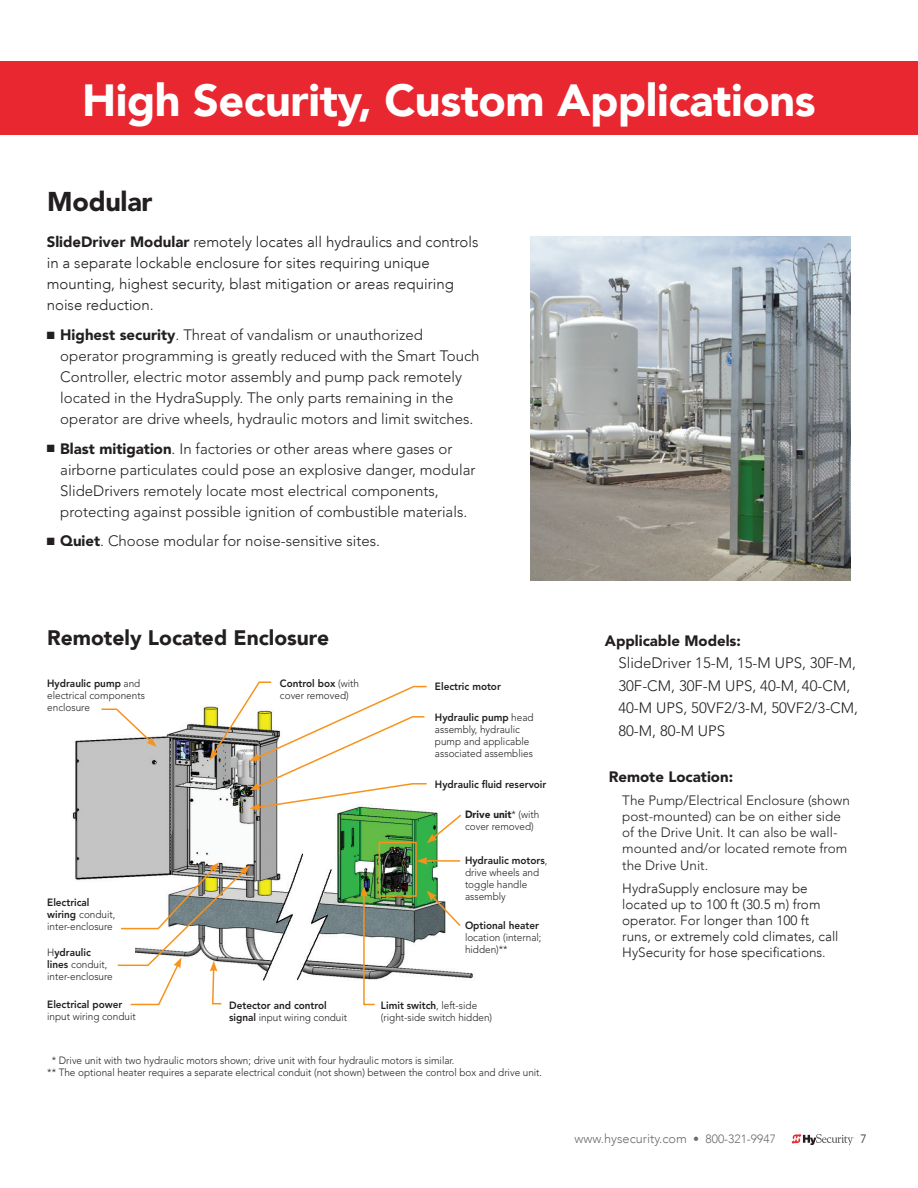
<style>
.page{position:relative;width:918px;height:1188px;background:#fff}
.page>*{position:absolute;margin:0;border:0;box-sizing:border-box;transform-origin:0 0}
.t1{font:900 45px "Avenir 95";letter-spacing:-.01em;color:#fff}
.t2{font:900 27px "Avenir LT Std";letter-spacing:-.01em;color:#231f20}
.t3{font:900 21px "Avenir 95";color:#231f20}
.t4{font:300 15px/21px "Avenir LT Std";color:#231f20}
.t5{font:300 15px/21px "Avenir LT";color:#231f20}
.t6{font:900 15px "Avenir LT Std";color:#231f20}
.t7{font:300 13.5px/16.2px "Avenir LT";color:#231f20}
.t8{font:300 13.5px/16.2px "Avenir LT Std";color:#231f20}
.t9{font:300 12.75px "Avenir LT";color:#6c6d70}
.t10{font:300 12px "Avenir LT";color:#231f20}
.t11{font:300 10.5px/12px "Avenir LT Std";color:#231f20;scale:.95 1}
.t12{font:800 10.5px/12px "Avenir LT Std";color:#231f20;scale:.95 1}
.s1{font-family:"Avenir 95";font-weight:900}
.s2{font-weight:900}
.s3{font-weight:800}
.s4{font-weight:300}
.s5{font-size:12px}
</style>
<div class="page">
<div style="left:0;top:61px;width:918px;height:73px;background:#e82730"></div>
<img style="left:531px;top:236px;width:319px;height:345px">
<svg style="left:792px;top:1133px;width:62px;height:12px"></svg>
<img style="left:72px;top:706px;width:401px;height:275px">
<div style="left:107px;top:930px;width:28px;height:30px;background:#fff"></div>
<div style="left:379px;top:842px;width:38px;height:55px;border:2px solid #f7931d"></div>
<hr style="left:425px;top:860px;width:35px;height:2px;background:#f7931d">
<svg style="left:417px;top:857px;width:10px;height:8px"></svg>
<svg style="left:427px;top:891px;width:35px;height:37px"></svg>
<svg style="left:116px;top:862px;width:134px;height:144px"></svg>
<svg style="left:360px;top:886px;width:16px;height:120px"></svg>
<svg style="left:100px;top:708px;width:57px;height:39px"></svg>
<svg style="left:210px;top:681px;width:253px;height:162px"></svg>
<h1 class="t1" style="left:82px;top:73px;width:735px">High Security, Custom Applications</h1>
<h2 class="t2" style="left:47px;top:185px;width:107px">Modular</h2>
<p class="t5" style="left:47px;top:232px;width:433px"><span class="s1">SlideDriver Modular</span> remotely locates all hydraulics and controls in a separate lockable enclosure for sites requiring unique mounting, highest security, blast mitigation or areas requiring noise reduction.</p>
<p class="t4" style="left:60px;top:324px;width:421px;text-indent:-14px">■ <span class="s2">Highest security</span>. Threat of vandalism or unauthorized operator programming is greatly reduced with the Smart Touch Controller, electric motor assembly and pump pack remotely located in the HydraSupply. The only parts remaining in the operator are drive wheels, hydraulic motors and limit switches.</p>
<p class="t4" style="left:60px;top:438px;width:417px;text-indent:-14px">■ <span class="s2">Blast mitigation</span>. In factories or other areas where gases or airborne particulates could pose an explosive danger, modular SlideDrivers remotely locate most electrical components, protecting against possible ignition of combustible materials.</p>
<p class="t4" style="left:47px;top:531px;width:335px">■ <span class="s2">Quiet</span>. Choose modular for noise-sensitive sites.</p>
<h3 class="t3" style="left:47px;top:625px;width:283px">Remotely Located Enclosure</h3>
<p class="t11" style="left:47px;top:677px;width:104px"><span class="s3">Hydraulic pump</span> and electrical components enclosure</p>
<p class="t11" style="left:47px;top:896px;width:73px"><span class="s3">Electrical wiring</span> conduit, inter-enclosure</p>
<p class="t11" style="left:47px;top:946px;width:71px">H<span class="s3">ydraulic lines</span> conduit, inter-enclosure</p>
<p class="t11" style="left:280px;top:677px;width:85px"><span class="s3">Control box</span> (with cover removed)</p>
<p class="t12" style="left:435px;top:681px;width:71px">Electric motor</p>
<p class="t11" style="left:435px;top:711px;width:105px"><span class="s3">Hydraulic pump</span> head assembly, hydraulic pump and applicable associated assemblies</p>
<p class="t12" style="left:435px;top:779px;width:119px">Hydraulic fluid reservoir</p>
<p class="t11" style="left:465px;top:808px;width:80px"><span class="s2">Drive unit</span>* (with cover removed)</p>
<p class="t11" style="left:465px;top:855px;width:88px"><span class="s3">Hydraulic motors</span>, drive wheels and toggle handle assembly</p>
<p class="t12" style="left:465px;top:920px;width:79px">Optional heater</p>
<p class="t11" style="left:465px;top:932px;width:82px">location (internal; hidden)**</p>
<p class="t12" style="left:47px;top:998px;width:81px">Electrical power</p>
<p class="t11" style="left:47px;top:1010px;width:95px">input wiring conduit</p>
<p class="t12" style="left:229px;top:999px;width:126px">Detector and control signal <span class="s4">input wiring conduit</span></p>
<p class="t11" style="left:381px;top:1000px;width:119px"><span class="s3">Limit switch</span>, left-side (right-side switch hidden)</p>
<p class="t11" style="left:47px;top:1054px;width:523px;line-height:12.6px;text-indent:5px">* Drive unit with two hydraulic motors shown; drive unit with four hydraulic motors is similar.<br>** The optional heater requires a separate electrical conduit (not shown) between the control box and drive unit.</p>
<p class="t6" style="left:605px;top:631px;width:138px">Applicable Models:</p>
<p class="t4" style="left:618px;top:652px;width:241px;line-height:22.5px">SlideDriver 15-M, 15-M UPS, 30F-M,<br>30F-CM, 30F-M UPS, 40-M, 40-CM,<br>40-M UPS, 50VF2/3-M, 50VF2/3-CM,<br>80-M, 80-M UPS</p>
<p class="t6" style="left:609px;top:768px;width:126px">Remote Location:</p>
<p class="t8" style="left:622px;top:792px;width:229px">The Pump/Electrical Enclosure (shown post-mounted) can be on either side of the Drive Unit. It can also be wall&shy;mounted and/or located remote from the Drive Unit.</p>
<p class="t7" style="left:622px;top:880px;width:218px">HydraSupply enclosure may be located up to 100 ft (30.5 m) from operator. For longer than 100 ft runs, or extremely cold climates, call HySecurity for hose specifications.</p>
<p class="t9" style="left:575px;top:1131px;width:203px">www.hysecurity.com <span class="s5">• 800-321-9947</span></p>
<p class="t10" style="left:861px;top:1132px;width:8px">7</p>
</div>
